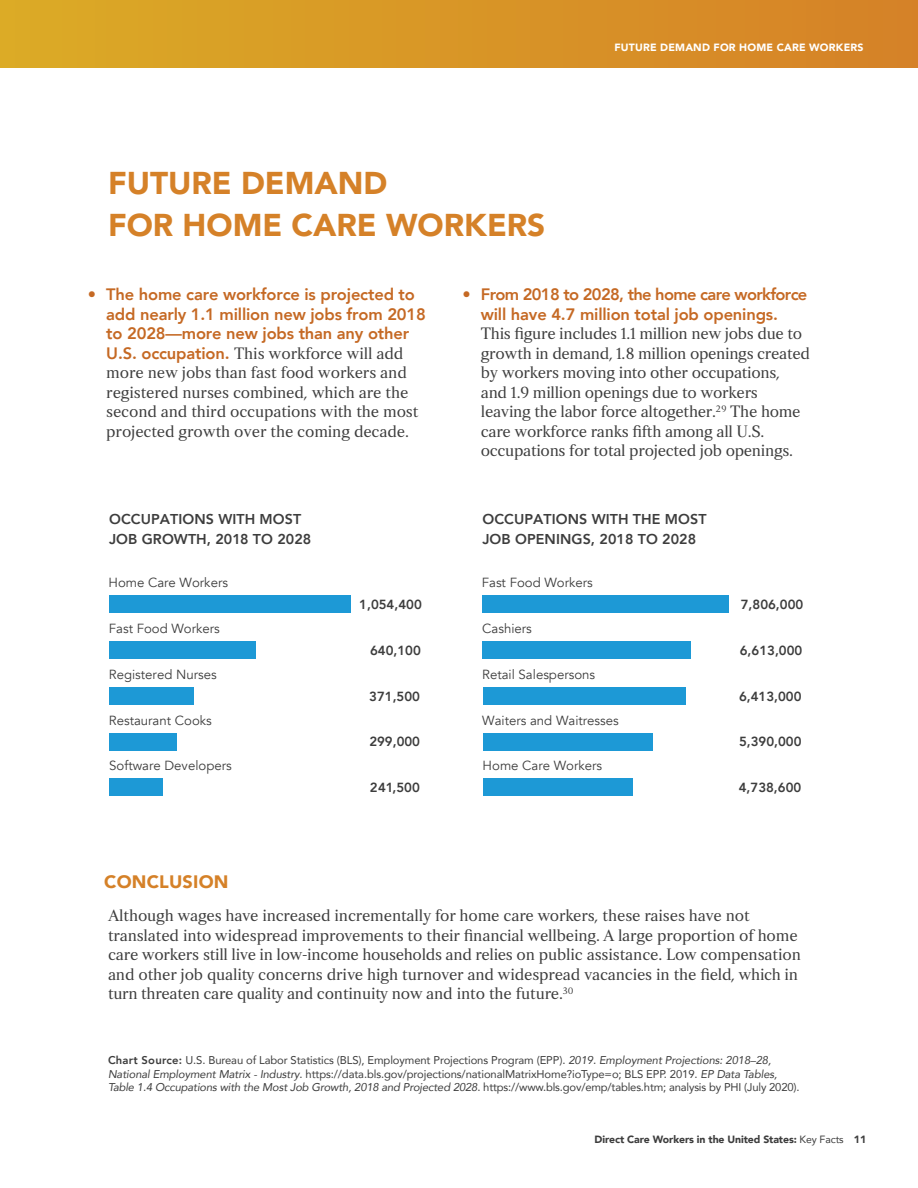
<style>
.page{position:relative;width:918px;height:1188px;background:#fff}
.page>*{position:absolute;margin:0;border:0;box-sizing:border-box;transform-origin:0 0}
.Head_1{font:900 31.5px/42px "Avenir";color:#d58128}
.t1{font:900 18px "Avenir";letter-spacing:.01em;color:#d58128}
.Body{font:16.5px/19.5px "Strato Pro";letter-spacing:-.01em;color:#3d3d3d}
.t2{font:800 14.25px/19.5px "Avenir";letter-spacing:.005em;color:#3d3d3d}
.t3{font:13.2px "Avenir";color:#3d3d3d}
.t4{font:800 13.2px "Avenir";color:#3d3d3d}
.Chart_source{font:11.25px/13.5px "Avenir";letter-spacing:-.01em;color:#3d3d3d}
.t5{font:900 10.5px "Avenir";letter-spacing:-.01em;color:#3d3d3d}
.Head_1-2{font:900 10.5px "Avenir";letter-spacing:.02em;color:#fff}
.s1{font-family:"Avenir";font-weight:800;color:#c56924}
.s2{font-weight:800}
.s3{font-style:italic}
.s4{font-weight:400}
</style>
<div class="page">
<div style="left:0;top:0;width:918px;height:68px;background:linear-gradient(to right,#dbab26,#d58127)"></div>
<div style="left:109px;top:596px;width:241px;height:17px;background:#1d99d6"></div>
<div style="left:109px;top:642px;width:147px;height:17px;background:#1d99d6"></div>
<div style="left:109px;top:687px;width:85px;height:18px;background:#1d99d6"></div>
<div style="left:109px;top:733px;width:68px;height:17px;background:#1d99d6"></div>
<div style="left:109px;top:779px;width:54px;height:17px;background:#1d99d6"></div>
<div style="left:483px;top:779px;width:149px;height:17px;background:#1d99d6"></div>
<div style="left:483px;top:733px;width:170px;height:17px;background:#1d99d6"></div>
<div style="left:483px;top:687px;width:202px;height:17px;background:#1d99d6"></div>
<div style="left:483px;top:641px;width:208px;height:18px;background:#1d99d6"></div>
<div style="left:483px;top:596px;width:246px;height:17px;background:#1d99d6"></div>
<p class="Head_1" style="left:108px;top:161px;width:439px">FUTURE DEMAND<br>FOR HOME CARE WORKERS</p>
<p class="Head_1-2" style="left:614px;top:38px;width:251px">FUTURE DEMAND FOR HOME CARE WORKERS</p>
<p class="Body" style="left:106px;top:284px;width:321px;text-indent:-19px"><span class="s1">• The home care workforce is projected to add nearly 1.1 million new jobs from 2018 to 2028—more new jobs than any other U.S. occupation.</span> This workforce will add more new jobs than fast food workers and registered nurses combined, which are the second and third occupations with the most projected growth over the coming decade.</p>
<p class="Body" style="left:481px;top:284px;width:331px;text-indent:-19px"><span class="s1">• From 2018 to 2028, the home care workforce will have 4.7 million total job openings.<br></span>This figure includes 1.1 million new jobs due to growth in demand, 1.8 million openings created by workers moving into other occupations, and 1.9 million openings due to workers leaving the labor force altogether.<sup>29</sup> The home care workforce ranks fifth among all U.S. occupations for total projected job openings.</p>
<p class="t2" style="left:109px;top:510px;width:204px">OCCUPATIONS WITH MOST<br>JOB GROWTH, 2018 TO 2028</p>
<p class="t2" style="left:482px;top:510px;width:226px">OCCUPATIONS WITH THE MOST<br>JOB OPENINGS, 2018 TO 2028</p>
<p class="t3" style="left:108px;top:575px;width:121px">Home Care Workers</p>
<p class="t3" style="left:482px;top:574px;width:112px">Fast Food Workers</p>
<p class="t3" style="left:109px;top:621px;width:112px">Fast Food Workers</p>
<p class="t3" style="left:109px;top:666px;width:109px">Registered Nurses</p>
<p class="t3" style="left:109px;top:712px;width:104px">Restaurant Cooks</p>
<p class="t3" style="left:109px;top:758px;width:124px">Software Developers</p>
<p class="t4" style="left:359px;top:594px;width:64px">1,054,400</p>
<p class="t4" style="left:370px;top:640px;width:52px">640,100</p>
<p class="t4" style="left:369px;top:686px;width:52px">371,500</p>
<p class="t4" style="left:369px;top:732px;width:52px">299,000</p>
<p class="t4" style="left:370px;top:777px;width:52px">241,500</p>
<p class="t3" style="left:482px;top:620px;width:51px">Cashiers</p>
<p class="t3" style="left:482px;top:666px;width:114px">Retail Salespersons</p>
<p class="t3" style="left:482px;top:712px;width:138px">Waiters and Waitresses</p>
<p class="t3" style="left:483px;top:758px;width:121px">Home Care Workers</p>
<p class="t4" style="left:741px;top:594px;width:64px">7,806,000</p>
<p class="t4" style="left:740px;top:640px;width:64px">6,613,000</p>
<p class="t4" style="left:739px;top:686px;width:64px">6,413,000</p>
<p class="t4" style="left:739px;top:732px;width:64px">5,390,000</p>
<p class="t4" style="left:739px;top:777px;width:64px">4,738,600</p>
<p class="t1" style="left:104px;top:866px;width:126px">CONCLUSION</p>
<p class="Body" style="left:108px;top:905px;width:694px">Although wages have increased incrementally for home care workers, these raises have not translated into widespread improvements to their financial wellbeing. A large proportion of home care workers still live in low-income households and relies on public assistance. Low compensation and other job quality concerns drive high turnover and widespread vacancies in the field, which in turn threaten care quality and continuity now and into the future.<sup>30</sup></p>
<p class="Chart_source" style="left:108px;top:1053px;width:693px"><span class="s2">Chart Source:</span> U.S. Bureau of Labor Statistics (BLS), Employment Projections Program (EPP). <span class="s3">2019. Employment Projections: 2018–28,<br>National Employment Matrix - Industry</span>. https://data.bls.gov/projections/nationalMatrixHome?ioType=o; BLS EPP. 2019. <span class="s3">EP Data Tables,<br>Table 1.4 Occupations with the Most Job Growth, 2018 and Projected 2028</span>. https://www.bls.gov/emp/tables.htm; analysis by PHI (July 2020).</p>
<p class="t5" style="left:595px;top:1130px;width:273px">Direct Care Workers in the United States: <span class="s4">Key Facts</span> 11</p>
</div>
